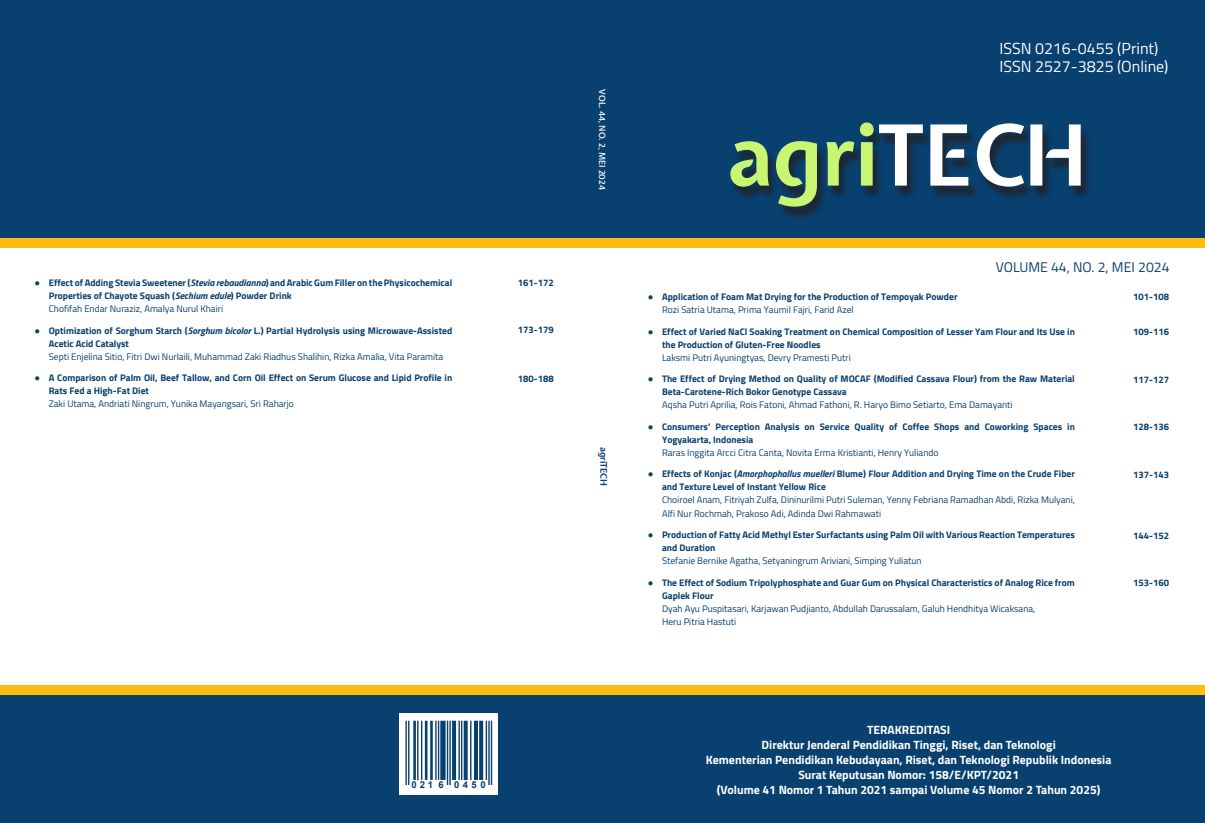
<style>
.page{position:relative;width:1205px;height:823px;background:#fff}
.page>*{position:absolute;margin:0;border:0;box-sizing:border-box;transform-origin:0 0}
.df_isii2{font:700 84px "Expletus Sans";color:#c8f572}
.t1{font:16px "Titillium Web";color:#fff}
.t2{font:14px "Titillium Web";color:#084070}
.t3{font:700 12px/15px "Titillium Web";color:#fff;text-align:center}
.t4{font:700 9.5px/13px "Titillium Web";color:#084070}
.Pengarang{font:9.5px/13px "Titillium Web";color:#084070}
.t5{font:700 9.5px "Arial";letter-spacing:.36em;color:#084070}
.t6{font:700 9px "Expletus Sans";color:#084070}
.t7{font:600 8.5px "Expletus Sans";color:#fff}
.s1{font-family:"Tahoma";font-weight:400}
.s2{font-style:italic}
.s3{color:#fff}
</style>
<div class="page">
<div style="left:0;top:694px;width:1205px;height:128px;background:#084070"></div>
<div style="left:0;top:0;width:1205px;height:238px;background:#084070"></div>
<div style="left:730px;top:126px;width:361px;height:94px;background:#231f20;opacity:.75"></div>
<svg style="left:399px;top:713px;width:99px;height:81px;background:#eef1f5"></svg>
<hr style="left:405px;top:720px;width:2px;height:64px;background:#084070">
<hr style="left:408px;top:720px;width:1px;height:64px;background:#084070">
<hr style="left:417px;top:720px;width:1px;height:59px;background:#084070">
<hr style="left:421px;top:720px;width:1px;height:59px;background:#084070">
<hr style="left:435px;top:720px;width:2px;height:59px;background:#084070">
<hr style="left:438px;top:720px;width:1px;height:59px;background:#084070">
<hr style="left:447px;top:720px;width:1px;height:64px;background:#084070">
<hr style="left:449px;top:720px;width:2px;height:64px;background:#084070">
<hr style="left:458px;top:720px;width:2px;height:59px;background:#084070">
<hr style="left:461px;top:720px;width:1px;height:59px;background:#084070">
<hr style="left:470px;top:720px;width:1px;height:59px;background:#084070">
<hr style="left:486px;top:720px;width:1px;height:59px;background:#084070">
<hr style="left:488px;top:720px;width:2px;height:64px;background:#084070">
<hr style="left:491px;top:720px;width:1px;height:64px;background:#084070">
<hr style="left:474px;top:720px;width:4px;height:59px;background:#084070">
<svg style="left:479px;top:720px;width:4px;height:59px"></svg>
<svg style="left:464px;top:720px;width:4px;height:59px"></svg>
<svg style="left:452px;top:720px;width:4px;height:59px"></svg>
<div style="left:440px;top:720px;width:6px;height:59px;background:#084070"></div>
<hr style="left:425px;top:720px;width:2px;height:59px;background:#084070">
<hr style="left:430px;top:720px;width:3px;height:59px;background:#084070">
<hr style="left:413px;top:720px;width:3px;height:59px;background:#084070">
<div style="left:0;top:238px;width:1205px;height:10px;background:#fdbc12"></div>
<div style="left:0;top:684px;width:1205px;height:10px;background:#fdbc12"></div>
<p class="t4" style="left:49px;top:275px;width:405px;text-indent:-14px"><span class="s1">●</span> Effect of Adding Stevia Sweetener (<span class="s2">Stevia rebaudianna</span>) and Arabic Gum Filler on the Physicochemical<br>Properties of Chayote Squash (<span class="s2">Sechium edule</span>) Powder Drink</p>
<p class="Pengarang" style="left:49px;top:301px;width:176px">Chofifah Endar Nuraziz, Amalya Nurul Khairi</p>
<p class="t4" style="left:49px;top:323px;width:405px;text-indent:-14px"><span class="s1">●</span> Optimization of Sorghum Starch (<span class="s2">Sorghum bicolor</span> L.) Partial Hydrolysis using Microwave-Assisted<br>Acetic Acid Catalyst</p>
<p class="Pengarang" style="left:49px;top:349px;width:396px">Septi Enjelina Sitio, Fitri Dwi Nurlaili, Muhammad Zaki Riadhus Shalihin, Rizka Amalia, Vita Paramita</p>
<p class="t4" style="left:49px;top:370px;width:405px;text-indent:-14px"><span class="s1">●</span> A Comparison of Palm Oil, Beef Tallow, and Corn Oil Effect on Serum Glucose and Lipid Profile in<br>Rats Fed a High-Fat Diet</p>
<p class="Pengarang" style="left:49px;top:396px;width:247px">Zaki Utama, Andriati Ningrum, Yunika Mayangsari, Sri Raharjo</p>
<p class="t4" style="left:518px;top:275px;width:37px">161-172</p>
<p class="t4" style="left:518px;top:323px;width:37px">173-179</p>
<p class="t4" style="left:518px;top:371px;width:37px">180-188</p>
<p class="t5" style="left:411px;top:779px;width:76px">021 6 0450</p>
<p class="t7" style="left:607px;top:89px;width:102px;rotate:90deg">VOL. 44, NO. 2, MEI 2024</p>
<p class="t6" style="left:608px;top:447px;width:40px;rotate:90deg">agriTECH</p>
<p class="t1" style="left:999px;top:37px;width:160px">ISSN 0216-0455 (Print)</p>
<p class="t1" style="left:999px;top:55px;width:171px">ISSN 2527-3825 (Online)</p>
<p class="df_isii2" style="left:727px;top:110px;width:362px">agri<span class="s3">TECH</span></p>
<p class="t2" style="left:996px;top:257px;width:175px">VOLUME 44, NO. 2, MEI 2024</p>
<p class="t4" style="left:648px;top:290px;width:311px"><span class="s1">●</span> Application of Foam Mat Drying for the Production of Tempoyak Powder</p>
<p class="Pengarang" style="left:662px;top:303px;width:193px">Rozi Satria Utama, Prima Yaumil Fajri, Farid Azel</p>
<p class="t4" style="left:662px;top:324px;width:414px;text-indent:-14px"><span class="s1">●</span> Effect of Varied NaCl Soaking Treatment on Chemical Composition of Lesser Yam Flour and Its Use in the Production of Gluten-Free Noodles</p>
<p class="Pengarang" style="left:662px;top:350px;width:190px">Laksmi Putri Ayuningtyas, Devry Pramesti Putri</p>
<p class="t4" style="left:662px;top:372px;width:414px;text-indent:-14px"><span class="s1">●</span> The Effect of Drying Method on Quality of MOCAF (Modified Cassava Flour) from the Raw Material<br>Beta-Carotene-Rich Bokor Genotype Cassava</p>
<p class="Pengarang" style="left:662px;top:398px;width:352px">Aqsha Putri Aprilia, Rois Fatoni, Ahmad Fathoni, R. Haryo Bimo Setiarto, Ema Damayanti</p>
<p class="t4" style="left:662px;top:419px;width:414px;text-indent:-14px"><span class="s1">●</span> Consumers’ Perception Analysis on Service Quality of Coffee Shops and Coworking Spaces in<br>Yogyakarta, Indonesia</p>
<p class="Pengarang" style="left:662px;top:445px;width:278px">Raras Inggita Arcci Citra Canta, Novita Erma Kristianti, Henry Yuliando</p>
<p class="t4" style="left:662px;top:467px;width:414px;text-indent:-14px"><span class="s1">●</span> Effects of Konjac (<span class="s2">Amorphophallus muelleri</span> Blume) Flour Addition and Drying Time on the Crude Fiber and Texture Level of Instant Yellow Rice</p>
<p class="Pengarang" style="left:662px;top:493px;width:414px">Choiroel Anam, Fitriyah Zulfa, Dininurilmi Putri Suleman, Yenny Febriana Ramadhan Abdi, Rizka Mulyani,<br>Alfi Nur Rochmah, Prakoso Adi, Adinda Dwi Rahmawati</p>
<p class="t4" style="left:662px;top:527px;width:414px;text-indent:-14px"><span class="s1">●</span> Production of Fatty Acid Methyl Ester Surfactants using Palm Oil with Various Reaction Temperatures and Duration</p>
<p class="Pengarang" style="left:662px;top:553px;width:261px">Stefanie Bernike Agatha, Setyaningrum Ariviani, Simping Yuliatun</p>
<p class="t4" style="left:662px;top:575px;width:414px;text-indent:-14px"><span class="s1">●</span> The Effect of Sodium Tripolyphosphate and Guar Gum on Physical Characteristics of Analog Rice from<br>Gaplek Flour</p>
<p class="Pengarang" style="left:662px;top:601px;width:375px">Dyah Ayu Puspitasari, Karjawan Pudjianto, Abdullah Darussalam, Galuh Hendhitya Wicaksana,</p>
<p class="Pengarang" style="left:662px;top:614px;width:76px">Heru Pitria Hastuti</p>
<p class="t4" style="left:1133px;top:290px;width:37px">101-108</p>
<p class="t4" style="left:1133px;top:324px;width:37px">109-116</p>
<p class="t4" style="left:1133px;top:372px;width:37px">117-127</p>
<p class="t4" style="left:1133px;top:419px;width:37px">128-136</p>
<p class="t4" style="left:1133px;top:467px;width:37px">137-143</p>
<p class="t4" style="left:1133px;top:528px;width:37px">144-152</p>
<p class="t4" style="left:1133px;top:575px;width:37px">153-160</p>
<p class="t3" style="left:706px;top:720px;width:407px">TERAKREDITASI<br>Direktur Jenderal Pendidikan Tinggi, Riset, dan Teknologi<br>Kementerian Pendidikan Kebudayaan, Riset, dan Teknologi Republik Indonesia Surat Keputusan Nomor: 158/E/KPT/2021<br>(Volume 41 Nomor 1 Tahun 2021 sampai Volume 45 Nomor 2 Tahun 2025)</p>
</div>
